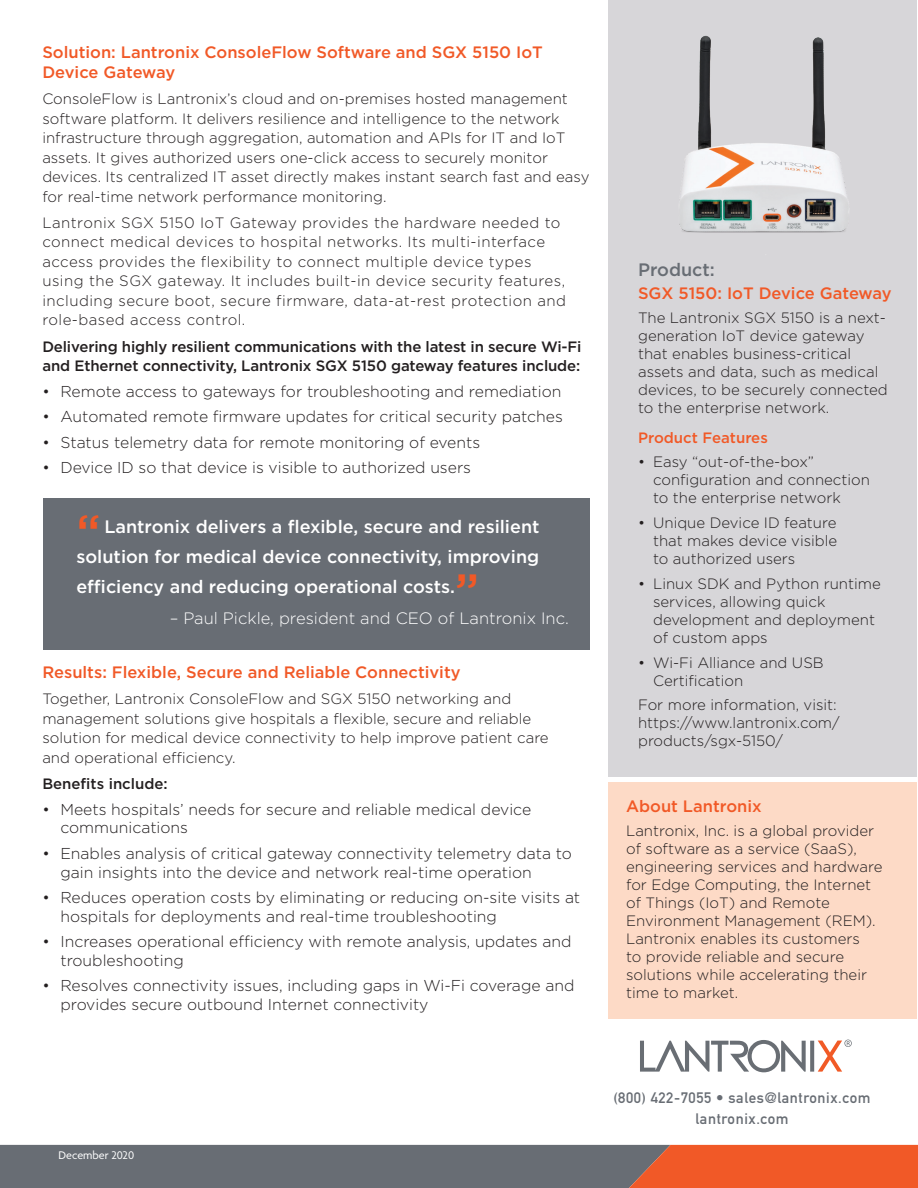
<style>
.page{position:relative;width:918px;height:1188px;background:#fff}
.page>*{position:absolute;margin:0;border:0;box-sizing:border-box;transform-origin:0 0}
.t1{font:500 48px "Gotham";color:#f15927}
.t2{font:500 18px/30px "Gotham";color:#fff;text-align:justify}
.t3{font:500 18px "Gotham";color:#686d74}
.t4{font:500 16.5px/19.8px "Gotham";color:#f15927}
.t5{font:300 16.5px "Gotham";color:#fff}
.t6{font:300 15.75px/18.8px "Gotham";color:#231f20}
.t7{font:300 15px/18px "Gotham";color:#231f20}
.t8{font:300 15px/19.5px "Gotham";letter-spacing:.03em;color:#231f20}
.t9{font:500 15px/19.5px "Gotham";letter-spacing:-.01em;color:#231f20}
.t10{font:15px/21px "DIN Mittelschrift";letter-spacing:.04em;color:#686d74;text-align:center}
.t11{font:500 15px "Gotham";color:#f15927}
.t12{font:12px "Agenda";color:#fff}
</style>
<div class="page">
<div style="left:609px;top:0;width:308px;height:777px;background:#d7d6d9"></div>
<div style="left:609px;top:782px;width:308px;height:236px;background:#fddac6"></div>
<svg style="left:0;top:1145px;width:918px;height:43px"></svg>
<div style="left:43px;top:499px;width:547px;height:151px;background:#686d74"></div>
<svg style="left:640px;top:1040px;width:212px;height:32px"></svg>
<img style="left:679px;top:35px;width:170px;height:198px">
<p class="t4" style="left:42px;top:42px;width:502px">Solution: Lantronix ConsoleFlow Software and SGX 5150 IoT<br>Device Gateway</p>
<p class="t7" style="left:42px;top:89px;width:549px;line-height:19.5px">ConsoleFlow is Lantronix’s cloud and on-premises hosted management software platform. It delivers resilience and intelligence to the network infrastructure through aggregation, automation and APIs for IT and IoT assets. It gives authorized users one-click access to securely monitor devices. Its centralized IT asset directly makes instant search fast and easy for real-time network performance monitoring.</p>
<p class="t8" style="left:42px;top:212px;width:525px">Lantronix SGX 5150 IoT Gateway provides the hardware needed to connect medical devices to hospital networks. Its multi-interface access provides the flexibility to connect multiple device types using the SGX gateway. It includes built-in device security features, including secure boot, secure firmware, data-at-rest protection and role-based access control.</p>
<p class="t9" style="left:42px;top:336px;width:541px">Delivering highly resilient communications with the latest in secure Wi-Fi and Ethernet connectivity, Lantronix SGX 5150 gateway features include:</p>
<p class="t6" style="left:42px;top:381px;width:521px">• Remote access to gateways for troubleshooting and remediation</p>
<p class="t6" style="left:42px;top:407px;width:522px">• Automated remote firmware updates for critical security patches</p>
<p class="t6" style="left:42px;top:432px;width:439px">• Status telemetry data for remote monitoring of events</p>
<p class="t6" style="left:42px;top:458px;width:430px">• Device ID so that device is visible to authorized users</p>
<h1 class="t1" style="left:76px;top:501px;width:26px">“</h1>
<p class="t2" style="left:76px;top:511px;width:465px;text-indent:28px">Lantronix delivers a flexible, secure and resilient solution for medical device connectivity, improving efficiency and reducing operational costs.</p>
<h1 class="t1" style="left:455px;top:559px;width:26px">”</h1>
<p class="t5" style="left:170px;top:608px;width:401px">– Paul Pickle, president and CEO of Lantronix Inc.</p>
<p class="t4" style="left:42px;top:662px;width:420px">Results: Flexible, Secure and Reliable Connectivity</p>
<p class="t7" style="left:42px;top:689px;width:508px;line-height:19.5px">Together, Lantronix ConsoleFlow and SGX 5150 networking and management solutions give hospitals a flexible, secure and reliable solution for medical device connectivity to help improve patient care and operational efficiency.</p>
<p class="t9" style="left:42px;top:774px;width:127px">Benefits include:</p>
<p class="t6" style="left:60px;top:799px;width:472px;text-indent:-18px">• Meets hospitals’ needs for secure and reliable medical device communications</p>
<p class="t6" style="left:60px;top:843px;width:513px;text-indent:-18px">• Enables analysis of critical gateway connectivity telemetry data to gain insights into the device and network real-time operation</p>
<p class="t6" style="left:60px;top:888px;width:521px;text-indent:-18px">• Reduces operation costs by eliminating or reducing on-site visits at hospitals for deployments and real-time troubleshooting</p>
<p class="t6" style="left:60px;top:932px;width:513px;text-indent:-18px">• Increases operational efficiency with remote analysis, updates and troubleshooting</p>
<p class="t6" style="left:60px;top:976px;width:516px;text-indent:-18px">• Resolves connectivity issues, including gaps in Wi-Fi coverage and provides secure outbound Internet connectivity</p>
<p class="t3" style="left:638px;top:258px;width:78px">Product:</p>
<p class="t4" style="left:638px;top:283px;width:255px">SGX 5150: IoT Device Gateway</p>
<p class="t7" style="left:638px;top:309px;width:251px">The Lantronix SGX 5150 is a next&shy;generation IoT device gateway that enables business-critical assets and data, such as medical devices, to be securely connected to the enterprise network.</p>
<p class="t11" style="left:638px;top:427px;width:131px">Product Features</p>
<p class="t7" style="left:653px;top:453px;width:218px;text-indent:-15px">• Easy “out-of-the-box” configuration and connection to the enterprise network</p>
<p class="t7" style="left:653px;top:513px;width:186px;text-align:justify;text-indent:-15px">• Unique Device ID feature that makes device visible to authorized users</p>
<p class="t7" style="left:653px;top:574px;width:229px;text-indent:-15px">• Linux SDK and Python runtime services, allowing quick development and deployment of custom apps</p>
<p class="t7" style="left:653px;top:653px;width:172px;text-indent:-15px">• Wi-Fi Alliance and USB<br>Certification</p>
<p class="t7" style="left:638px;top:696px;width:203px">For more information, visit: https://www.lantronix.com/ products/sgx-5150/</p>
<p class="t4" style="left:626px;top:796px;width:137px">About Lantronix</p>
<p class="t7" style="left:626px;top:822px;width:258px">Lantronix, Inc. is a global provider of software as a service (SaaS), engineering services and hardware for Edge Computing, the Internet of Things (IoT) and Remote<br>Environment Management (REM).<br>Lantronix enables its customers<br>to provide reliable and secure solutions while accelerating their time to market.</p>
<p class="t12" style="left:59px;top:1149px;width:77px">December 2020</p>
<p class="t10" style="left:614px;top:1087px;width:259px">(800) 422-7055 • sales@lantronix.com lantronix.com</p>
</div>
